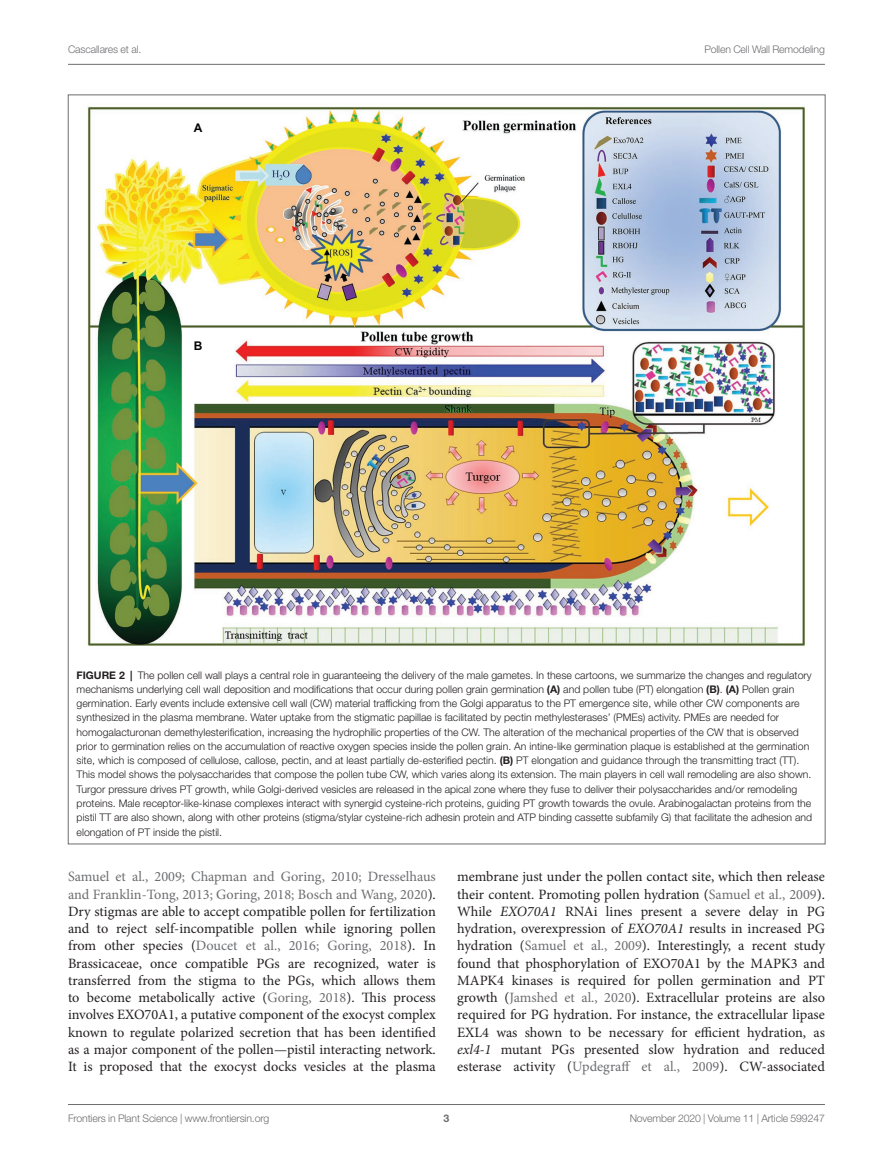
<style>
.page{position:relative;width:893px;height:1170px;background:#fff}
.page>*{position:absolute;margin:0;border:0;box-sizing:border-box;transform-origin:0 0}
.TEXT_FLUSH{font:14.25px/17.2px "Minion Pro";color:#231f20;text-align:justify}
.t1{font:700 12px "Arial";color:#040503}
.FIG_LEG{font:300 10.5px/14.2px "Helvetica Neue LT Std";color:#231f20}
.t2{font:300 10.5px "Helvetica Neue LT Std";letter-spacing:-.015em;color:#6c6d70}
.t3{font:700 10.5px "Helvetica Neue LT Std";color:#6c6d70}
.s1{font-weight:700}
.s2{color:#6c6d70}
.s3{font-style:italic}
</style>
<div class="page">
<hr style="left:68px;top:64px;width:757px;height:1px;background:#6c6d70">
<hr style="left:68px;top:1104px;width:757px;height:1px;background:#6c6d70">
<img style="left:87px;top:106px;width:718px;height:540px">
<p class="t2" style="left:68px;top:42px;width:75px">Cascallares et al.</p>
<p class="t2" style="left:704px;top:42px;width:122px">Pollen Cell Wall Remodeling</p>
<p class="t1" style="left:194px;top:119px;width:10px">A</p>
<p class="t1" style="left:194px;top:337px;width:10px">B</p>
<p class="FIG_LEG" style="left:77px;top:667px;width:737px"><span class="s1">FIGURE 2 |</span> The pollen cell wall plays a central role in guaranteeing the delivery of the male gametes. In these cartoons, we summarize the changes and regulatory mechanisms underlying cell wall deposition and modifications that occur during pollen grain germination <span class="s1">(A)</span> and pollen tube (PT) elongation <span class="s1">(B)</span>. <span class="s1">(A)</span> Pollen grain germination. Early events include extensive cell wall (CW) material trafficking from the Golgi apparatus to the PT emergence site, while other CW components are synthesized in the plasma membrane. Water uptake from the stigmatic papillae is facilitated by pectin methylesterases’ (PMEs) activity. PMEs are needed for homogalacturonan demethylesterification, increasing the hydrophilic properties of the CW. The alteration of the mechanical properties of the CW that is observed prior to germination relies on the accumulation of reactive oxygen species inside the pollen grain. An intine-like germination plaque is established at the germination site, which is composed of cellulose, callose, pectin, and at least partially de-esterified pectin. <span class="s1">(B)</span> PT elongation and guidance through the transmitting tract (TT).<br>This model shows the polysaccharides that compose the pollen tube CW, which varies along its extension. The main players in cell wall remodeling are also shown.<br>Turgor pressure drives PT growth, while Golgi-derived vesicles are released in the apical zone where they fuse to deliver their polysaccharides and/or remodeling proteins. Male receptor-like-kinase complexes interact with synergid cysteine-rich proteins, guiding PT growth towards the ovule. Arabinogalactan proteins from the pistil TT are also shown, along with other proteins (stigma/stylar cysteine-rich adhesin protein and ATP binding cassette subfamily G) that facilitate the adhesion and elongation of PT inside the pistil.</p>
<p class="TEXT_FLUSH" style="left:68px;top:868px;width:369px"><span class="s2">Samuel et al., 2009; Chapman and Goring, 2010; Dresselhaus and Franklin-Tong, 2013; Goring, 2018; Bosch and Wang, 2020</span>).<br>Dry stigmas are able to accept compatible pollen for fertilization and to reject self-incompatible pollen while ignoring pollen from other species (<span class="s2">Doucet et al., 2016; Goring, 2018</span>). In Brassicaceae, once compatible PGs are recognized, water is transferred from the stigma to the PGs, which allows them to become metabolically active (<span class="s2">Goring, 2018</span>). This process involves EXO70A1, a putative component of the exocyst complex known to regulate polarized secretion that has been identified as a major component of the pollen—pistil interacting network.<br>It is proposed that the exocyst docks vesicles at the plasma</p>
<p class="TEXT_FLUSH" style="left:457px;top:868px;width:369px">membrane just under the pollen contact site, which then release their content. Promoting pollen hydration (<span class="s2">Samuel et al., 2009</span>).<br>While <span class="s3">EXO70A1</span> RNAi lines present a severe delay in PG hydration, overexpression of <span class="s3">EXO70A1</span> results in increased PG hydration (<span class="s2">Samuel et al., 2009</span>). Interestingly, a recent study found that phosphorylation of EXO70A1 by the MAPK3 and MAPK4 kinases is required for pollen germination and PT growth (<span class="s2">Jamshed et al., 2020</span>). Extracellular proteins are also required for PG hydration. For instance, the extracellular lipase EXL4 was shown to be necessary for efficient hydration, as <span class="s3">exl4-1</span> mutant PGs presented slow hydration and reduced esterase activity (<span class="s2">Updegraff et al., 2009</span>). CW-associated</p>
<p class="t2" style="left:68px;top:1111px;width:203px">Frontiers in Plant Science | www.frontiersin.org</p>
<p class="t3" style="left:444px;top:1111px;width:7px">3</p>
<p class="t2" style="left:630px;top:1111px;width:197px">November 2020 | Volume 11 | Article 599247</p>
</div>
